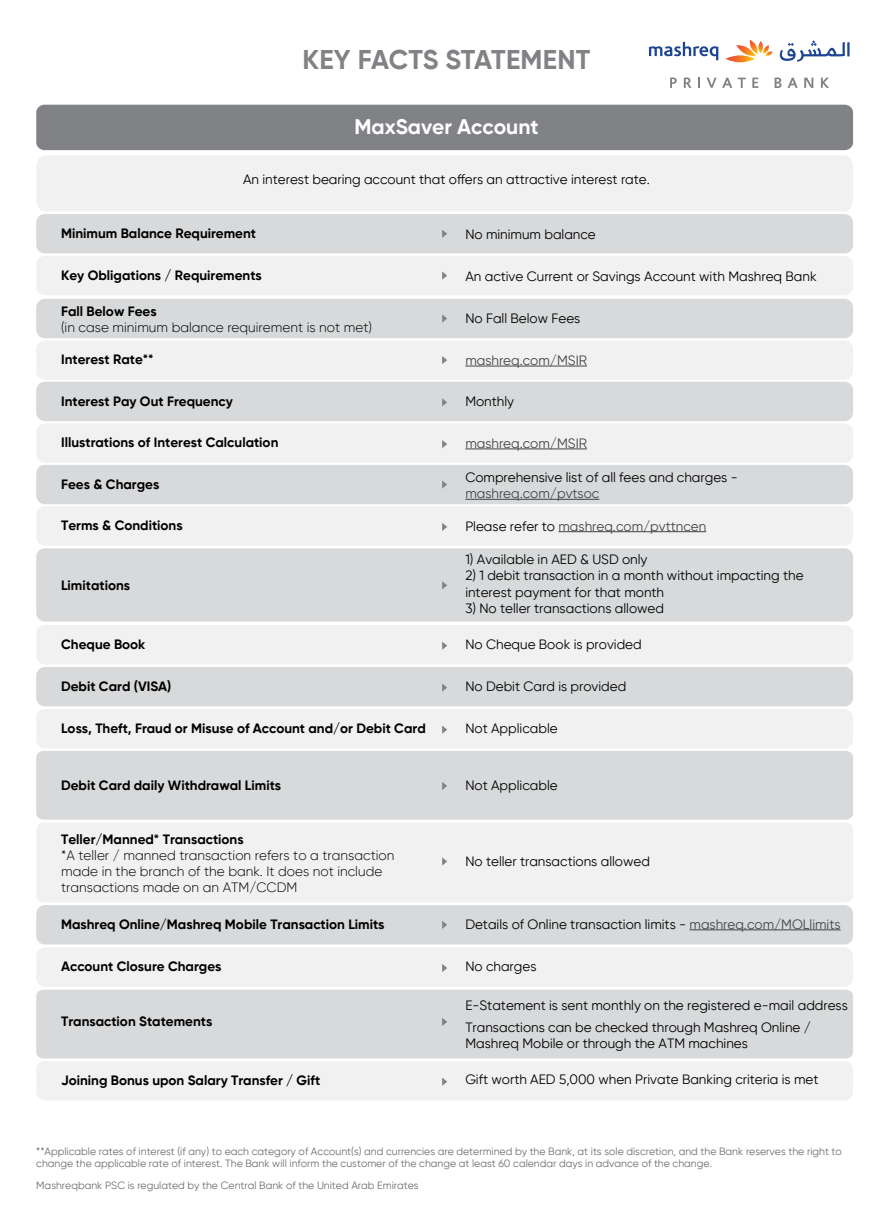
<style>
.page{position:relative;width:893px;height:1220px;background:#fff}
.page>*{position:absolute;margin:0;border:0;box-sizing:border-box;transform-origin:0 0}
.t1{font:700 27px "Gilroy";letter-spacing:.005em;color:#808285}
.t2{font:700 21px "Gilroy";color:#fff}
.t3{font:13.5px/16.2px "Gilroy";color:#000}
.t4{font:700 13.5px "Gilroy";color:#000}
.t5{font:300 13.5px/16.2px "Gilroy";color:#000}
.t6{font:13.5px "Gilroy";color:#414344}
.t7{font:10.5px/12.6px "Gilroy";color:#6e6e6e}
.s1{color:#000}
.s2{color:#414344}
</style>
<div class="page">
<div style="left:37px;top:156px;width:816px;height:55px;background:#f1f1f1"></div>
<div style="left:36px;top:989px;width:817px;height:69px;background:#d7d9db"></div>
<div style="left:36px;top:214px;width:817px;height:39px;background:#d7d9db;border-radius:9px"></div>
<div style="left:36px;top:105px;width:817px;height:45px;background:#808285;border-radius:8px"></div>
<svg style="left:442px;top:230px;width:5px;height:8px"></svg>
<div style="left:36px;top:299px;width:817px;height:39px;background:#d7d9db;border-radius:9px"></div>
<svg style="left:442px;top:314px;width:5px;height:8px"></svg>
<div style="left:36px;top:340px;width:817px;height:40px;background:#f1f1f1;border-radius:9px"></div>
<div style="left:36px;top:382px;width:817px;height:39px;background:#d7d9db;border-radius:9px"></div>
<svg style="left:442px;top:356px;width:5px;height:8px"></svg>
<svg style="left:442px;top:398px;width:5px;height:8px"></svg>
<hr style="left:465px;top:365px;width:122px;height:1px;background:#414344">
<div style="left:36px;top:465px;width:817px;height:39px;background:#d7d9db;border-radius:9px"></div>
<div style="left:36px;top:506px;width:817px;height:39px;background:#f1f1f1;border-radius:9px"></div>
<svg style="left:442px;top:480px;width:5px;height:8px"></svg>
<svg style="left:442px;top:523px;width:5px;height:8px"></svg>
<hr style="left:465px;top:499px;width:134px;height:1px;background:#414344">
<hr style="left:558px;top:531px;width:148px;height:1px;background:#414344">
<div style="left:36px;top:548px;width:817px;height:73px;background:#d7d9db;border-radius:9px"></div>
<div style="left:36px;top:625px;width:817px;height:39px;background:#f1f1f1;border-radius:9px"></div>
<svg style="left:442px;top:581px;width:5px;height:8px"></svg>
<svg style="left:442px;top:641px;width:5px;height:8px"></svg>
<div style="left:36px;top:667px;width:817px;height:39px;background:#d7d9db;border-radius:9px"></div>
<svg style="left:442px;top:683px;width:5px;height:8px"></svg>
<div style="left:36px;top:751px;width:817px;height:68px;background:#d7d9db"></div>
<svg style="left:442px;top:781px;width:5px;height:9px"></svg>
<div style="left:36px;top:709px;width:817px;height:39px;background:#f1f1f1;border-radius:9px"></div>
<svg style="left:442px;top:725px;width:5px;height:8px"></svg>
<div style="left:36px;top:822px;width:817px;height:80px;background:#f1f1f1;border-radius:7px"></div>
<svg style="left:442px;top:857px;width:5px;height:8px"></svg>
<div style="left:36px;top:905px;width:817px;height:39px;background:#d7d9db;border-radius:9px"></div>
<div style="left:36px;top:947px;width:817px;height:39px;background:#f1f1f1;border-radius:9px"></div>
<svg style="left:442px;top:921px;width:5px;height:7px"></svg>
<svg style="left:442px;top:964px;width:5px;height:8px"></svg>
<hr style="left:690px;top:929px;width:150px;height:1px;background:#414344">
<div style="left:36px;top:1060px;width:817px;height:40px;background:#f1f1f1;border-radius:9px"></div>
<svg style="left:442px;top:1017px;width:5px;height:8px"></svg>
<svg style="left:442px;top:1077px;width:5px;height:8px"></svg>
<div style="left:36px;top:423px;width:817px;height:40px;background:#f1f1f1;border-radius:9px"></div>
<svg style="left:442px;top:440px;width:5px;height:8px"></svg>
<hr style="left:465px;top:448px;width:122px;height:1px;background:#414344">
<div style="left:36px;top:256px;width:817px;height:39px;background:#f1f1f1;border-radius:9px"></div>
<svg style="left:442px;top:271px;width:5px;height:9px"></svg>
<svg style="left:670px;top:77px;width:7px;height:11px"></svg>
<svg style="left:684px;top:77px;width:7px;height:11px"></svg>
<svg style="left:698px;top:78px;width:2px;height:10px"></svg>
<svg style="left:706px;top:78px;width:26px;height:10px"></svg>
<svg style="left:738px;top:78px;width:8px;height:10px"></svg>
<svg style="left:752px;top:78px;width:6px;height:10px"></svg>
<svg style="left:775px;top:77px;width:6px;height:11px"></svg>
<svg style="left:788px;top:78px;width:10px;height:10px"></svg>
<svg style="left:804px;top:78px;width:9px;height:10px"></svg>
<svg style="left:821px;top:78px;width:8px;height:10px"></svg>
<svg style="left:649px;top:42px;width:69px;height:18px"></svg>
<svg style="left:725px;top:40px;width:47px;height:22px"></svg>
<svg style="left:779px;top:40px;width:70px;height:22px"></svg>
<h1 class="t1" style="left:302px;top:42px;width:290px">KEY FACTS STATEMENT</h1>
<h2 class="t2" style="left:354px;top:114px;width:186px">MaxSaver Account</h2>
<p class="t3" style="left:243px;top:171px;width:408px">An interest bearing account that offers an attractive interest rate.</p>
<p class="t4" style="left:61px;top:225px;width:196px">Minimum Balance Requirement</p>
<p class="t3" style="left:465px;top:226px;width:132px">No minimum balance</p>
<p class="t4" style="left:61px;top:267px;width:202px">Key Obligations / Requirements</p>
<p class="t3" style="left:465px;top:267px;width:353px">An active Current or Savings Account with Mashreq Bank</p>
<p class="t4" style="left:61px;top:303px;width:97px">Fall Below Fees</p>
<p class="t5" style="left:61px;top:319px;width:312px">(in case minimum balance requirement is not met)</p>
<p class="t4" style="left:61px;top:351px;width:94px">Interest Rate**</p>
<p class="t6" style="left:465px;top:352px;width:123px">mashreq.com/MSIR</p>
<p class="t4" style="left:61px;top:392px;width:173px">Interest Pay Out Frequency</p>
<p class="t3" style="left:465px;top:393px;width:50px">Monthly</p>
<p class="t3" style="left:465px;top:310px;width:117px">No Fall Below Fees</p>
<p class="t4" style="left:61px;top:434px;width:219px">Illustrations of Interest Calculation</p>
<p class="t6" style="left:465px;top:435px;width:123px">mashreq.com/MSIR</p>
<p class="t4" style="left:61px;top:475px;width:100px">Fees &amp; Charges</p>
<p class="t3" style="left:465px;top:469px;width:274px">Comprehensive list of all fees and charges -</p>
<p class="t6" style="left:465px;top:485px;width:136px">mashreq.com/pvtsoc</p>
<p class="t4" style="left:61px;top:516px;width:123px">Terms &amp; Conditions</p>
<p class="t6" style="left:465px;top:517px;width:242px"><span class="s1">Please refer to</span> mashreq.com/pvttncen</p>
<p class="t4" style="left:61px;top:576px;width:70px">Limitations</p>
<p class="t3" style="left:465px;top:551px;width:184px">1) Available in AED &amp; USD only</p>
<p class="t3" style="left:465px;top:567px;width:340px">2) 1 debit transaction in a month without impacting the interest payment for that month</p>
<p class="t3" style="left:465px;top:599px;width:200px">3) No teller transactions allowed</p>
<p class="t4" style="left:61px;top:635px;width:86px">Cheque Book</p>
<p class="t3" style="left:465px;top:636px;width:178px">No Cheque Book is provided</p>
<p class="t4" style="left:61px;top:677px;width:112px">Debit Card (VISA)</p>
<p class="t3" style="left:465px;top:678px;width:163px">No Debit Card is provided</p>
<p class="t4" style="left:61px;top:719px;width:366px">Loss, Theft, Fraud or Misuse of Account and/or Debit Card</p>
<p class="t3" style="left:465px;top:720px;width:94px">Not Applicable</p>
<p class="t4" style="left:61px;top:776px;width:221px">Debit Card daily Withdrawal Limits</p>
<p class="t3" style="left:465px;top:776px;width:94px">Not Applicable</p>
<p class="t4" style="left:61px;top:830px;width:184px">Teller/Manned* Transactions</p>
<p class="t5" style="left:61px;top:846px;width:335px">*A teller / manned transaction refers to a transaction made in the branch of the bank. It does not include transactions made on an ATM/CCDM</p>
<p class="t3" style="left:465px;top:853px;width:186px">No teller transactions allowed</p>
<p class="t4" style="left:61px;top:915px;width:325px">Mashreq Online/Mashreq Mobile Transaction Limits</p>
<p class="t3" style="left:465px;top:915px;width:377px">Details of Online transaction limits - <span class="s2">mashreq.com/MOLlimits</span></p>
<p class="t4" style="left:61px;top:957px;width:162px">Account Closure Charges</p>
<p class="t3" style="left:465px;top:957px;width:73px">No charges</p>
<p class="t4" style="left:61px;top:1012px;width:153px">Transaction Statements</p>
<p class="t3" style="left:465px;top:993px;width:384px;line-height:22.2px">E-Statement is sent monthly on the registered e-mail address<br>Transactions can be checked through Mashreq Online /</p>
<p class="t3" style="left:465px;top:1035px;width:284px">Mashreq Mobile or through the ATM machines</p>
<p class="t4" style="left:61px;top:1071px;width:261px">Joining Bonus upon Salary Transfer / Gift</p>
<p class="t3" style="left:465px;top:1071px;width:355px">Gift worth AED 5,000 when Private Banking criteria is met</p>
<p class="t7" style="left:36px;top:1144px;width:807px">**Applicable rates of interest (if any) to each category of Account(s) and currencies are determined by the Bank, at its sole discretion, and the Bank reserves the right to change the applicable rate of interest. The Bank will inform the customer of the change at least 60 calendar days in advance of the change.</p>
<p class="t7" style="left:36px;top:1178px;width:384px">Mashreqbank PSC is regulated by the Central Bank of the United Arab Emirates</p>
</div>
